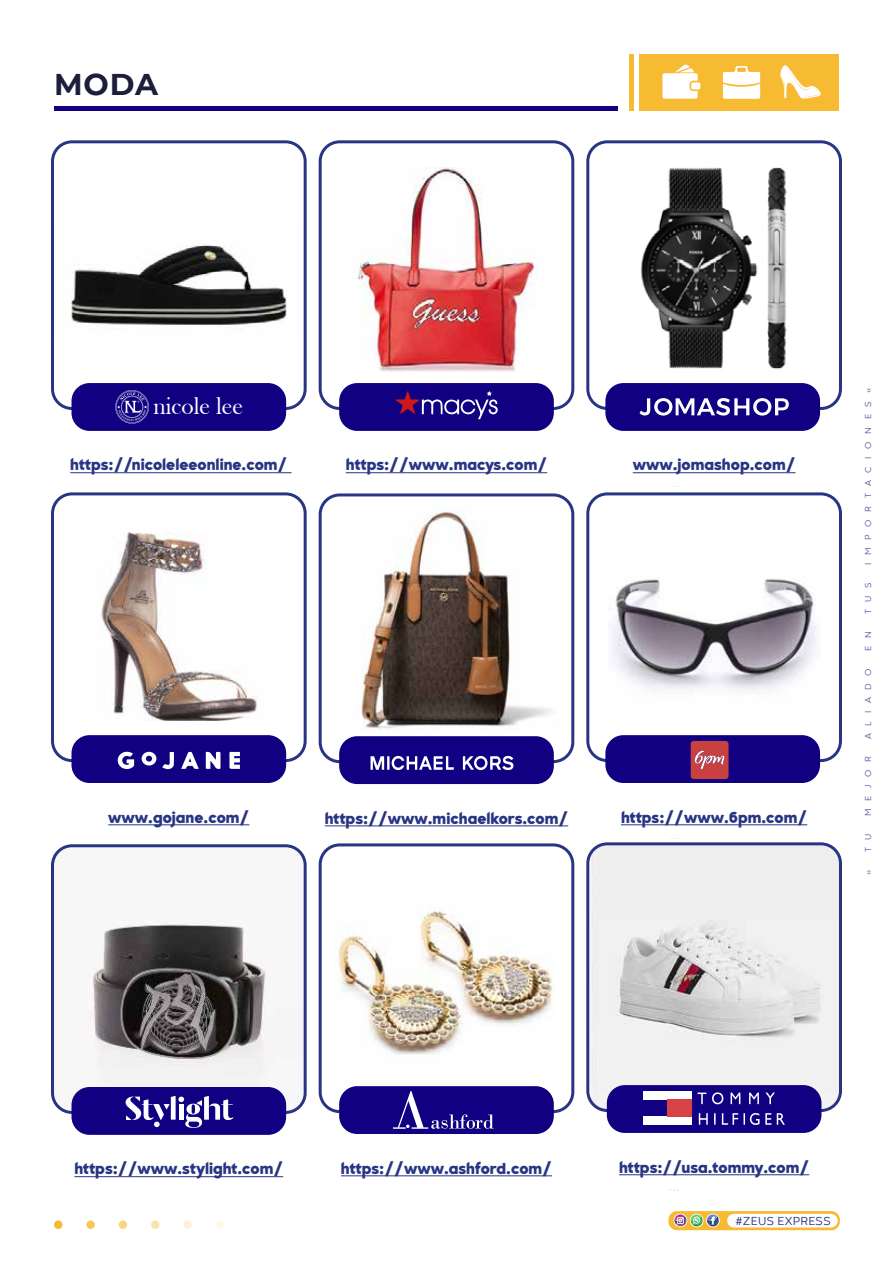
<style>
.page{position:relative;width:893px;height:1263px;background:#fff}
.page>*{position:absolute;margin:0;border:0;box-sizing:border-box;transform-origin:0 0}
.t1{font:700 30px "Montserrat";color:#1d1d3c}
.t2{font:24.6px "Bask Old Face";color:#fff;scale:.96 1}
.t3{font:900 18px "Slenco";color:#283583}
.t4{font:12px "Codec Warm Trial News";letter-spacing:.03em;color:#283583}
.t5{font:9px "Codec Warm Trial News";letter-spacing:.85em;color:#5b5b9e}
</style>
<div class="page">
<div style="left:54px;top:1220px;width:9px;height:9px;background:#f7ba33;border-radius:50%"></div>
<div style="left:151px;top:1220px;width:8px;height:9px;background:#fbe3ae;border-radius:50%"></div>
<svg style="left:86px;top:1220px;width:9px;height:9px"></svg>
<svg style="left:183px;top:1220px;width:9px;height:9px"></svg>
<div style="left:119px;top:1220px;width:8px;height:9px;background:#fad584;border-radius:50%"></div>
<div style="left:216px;top:1220px;width:8px;height:9px;background:#fef8eb;border-radius:50%"></div>
<svg style="left:668px;top:1211px;width:172px;height:19px"></svg>
<div style="left:727px;top:1214px;width:111px;height:13px;background:#fff;border-radius:7px"></div>
<svg style="left:690px;top:1213px;width:14px;height:14px"></svg>
<svg style="left:706px;top:1213px;width:14px;height:14px"></svg>
<svg style="left:674px;top:1214px;width:45px;height:12px"></svg>
<div style="left:640px;top:54px;width:199px;height:57px;background:#f7ba33"></div>
<div style="left:629px;top:54px;width:5px;height:57px;background:#f7ba33"></div>
<div style="left:54px;top:106px;width:563px;height:5px;background:#110081"></div>
<img style="left:611px;top:578px;width:205px;height:112px">
<div style="left:586px;top:492px;width:256px;height:270px;border:3px solid #283583;border-radius:20px"></div>
<hr style="left:621px;top:824px;width:186px;height:1px;background:#283583">
<div style="left:605px;top:735px;width:215px;height:48px;background:#110081;border-radius:18px"></div>
<svg style="left:691px;top:741px;width:38px;height:38px"></svg>
<img style="left:338px;top:906px;width:215px;height:183px">
<div style="left:319px;top:843px;width:255px;height:270px;border:3px solid #283583;border-radius:20px"></div>
<hr style="left:341px;top:1175px;width:211px;height:1px;background:#283583">
<div style="left:339px;top:1086px;width:215px;height:48px;background:#110081;border-radius:18px"></div>
<svg style="left:393px;top:1091px;width:101px;height:38px"></svg>
<img style="left:358px;top:167px;width:177px;height:205px">
<div style="left:319px;top:140px;width:255px;height:270px;border:3px solid #283583;border-radius:20px"></div>
<hr style="left:346px;top:472px;width:201px;height:1px;background:#283583">
<div style="left:339px;top:383px;width:215px;height:48px;background:#110081;border-radius:18px"></div>
<img style="left:101px;top:532px;width:156px;height:188px">
<div style="left:51px;top:492px;width:256px;height:270px;border:3px solid #283583;border-radius:20px"></div>
<hr style="left:108px;top:824px;width:141px;height:1px;background:#283583">
<div style="left:71px;top:735px;width:215px;height:48px;background:#110081;border-radius:18px"></div>
<svg style="left:206px;top:751px;width:14px;height:18px"></svg>
<svg style="left:117px;top:751px;width:17px;height:18px"></svg>
<svg style="left:229px;top:752px;width:11px;height:17px"></svg>
<svg style="left:181px;top:752px;width:18px;height:17px"></svg>
<svg style="left:142px;top:752px;width:14px;height:13px"></svg>
<svg style="left:162px;top:752px;width:12px;height:17px"></svg>
<img style="left:597px;top:144px;width:234px;height:262px">
<div style="left:586px;top:140px;width:256px;height:270px;border:3px solid #283583;border-radius:20px"></div>
<hr style="left:633px;top:472px;width:162px;height:1px;background:#283583">
<div style="left:605px;top:383px;width:215px;height:48px;background:#110081;border-radius:18px"></div>
<svg style="left:639px;top:398px;width:150px;height:18px"></svg>
<img style="left:71px;top:245px;width:216px;height:80px">
<div style="left:51px;top:140px;width:256px;height:270px;border:3px solid #283583;border-radius:20px"></div>
<hr style="left:70px;top:472px;width:222px;height:1px;background:#283583">
<div style="left:71px;top:383px;width:215px;height:48px;background:#110081;border-radius:18px"></div>
<svg style="left:115px;top:390px;width:34px;height:34px"></svg>
<svg style="left:395px;top:391px;width:103px;height:28px"></svg>
<div style="left:691px;top:82px;width:9px;height:7px;background:#fff;border-radius:2px"></div>
<svg style="left:662px;top:64px;width:36px;height:35px"></svg>
<svg style="left:723px;top:66px;width:37px;height:33px"></svg>
<svg style="left:780px;top:65px;width:41px;height:34px"></svg>
<hr style="left:325px;top:825px;width:243px;height:1px;background:#283583">
<img style="left:361px;top:506px;width:209px;height:225px">
<div style="left:319px;top:493px;width:255px;height:270px;border:3px solid #283583;border-radius:20px"></div>
<div style="left:339px;top:736px;width:215px;height:48px;background:#110081;border-radius:18px"></div>
<svg style="left:463px;top:756px;width:51px;height:14px"></svg>
<svg style="left:371px;top:756px;width:83px;height:14px"></svg>
<img style="left:55px;top:848px;width:248px;height:262px">
<div style="left:51px;top:844px;width:256px;height:270px;border:3px solid #283583;border-radius:20px"></div>
<hr style="left:74px;top:1176px;width:209px;height:1px;background:#283583">
<div style="left:71px;top:1087px;width:215px;height:48px;background:#110081;border-radius:18px"></div>
<svg style="left:125px;top:1096px;width:108px;height:32px"></svg>
<img style="left:590px;top:846px;width:248px;height:262px">
<div style="left:586px;top:842px;width:256px;height:270px;border:3px solid #283583;border-radius:20px"></div>
<hr style="left:619px;top:1174px;width:190px;height:1px;background:#283583">
<div style="left:607px;top:1085px;width:214px;height:48px;background:#110081;border-radius:18px"></div>
<svg style="left:731px;top:1092px;width:9px;height:12px"></svg>
<svg style="left:749px;top:1092px;width:10px;height:12px"></svg>
<svg style="left:712px;top:1092px;width:11px;height:12px"></svg>
<svg style="left:699px;top:1113px;width:9px;height:12px"></svg>
<svg style="left:777px;top:1113px;width:8px;height:12px"></svg>
<svg style="left:765px;top:1113px;width:6px;height:12px"></svg>
<svg style="left:698px;top:1092px;width:8px;height:12px"></svg>
<svg style="left:765px;top:1092px;width:10px;height:12px"></svg>
<svg style="left:722px;top:1113px;width:37px;height:12px"></svg>
<svg style="left:714px;top:1113px;width:2px;height:12px"></svg>
<div style="left:643px;top:1091px;width:49px;height:8px;background:#fff"></div>
<div style="left:643px;top:1117px;width:49px;height:8px;background:#fff"></div>
<div style="left:667px;top:1099px;width:25px;height:18px;background:#d64245"></div>
<h1 class="t1" style="left:54px;top:62px;width:106px">MODA</h1>
<h2 class="t2" style="left:153px;top:393px;width:95px">nicole lee</h2>
<p class="t3" style="left:70px;top:455px;width:219px">https://nicoleleeonline.com/</p>
<p class="t3" style="left:633px;top:455px;width:164px">www.jomashop.com/</p>
<p class="t3" style="left:346px;top:455px;width:203px">https://www.macys.com/</p>
<p class="t3" style="left:108px;top:807px;width:143px">www.gojane.com/</p>
<p class="t3" style="left:325px;top:808px;width:245px">https://www.michaelkors.com/</p>
<p class="t3" style="left:621px;top:807px;width:188px">https://www.6pm.com/</p>
<p class="t5" style="left:863px;top:565px;width:178px;rotate:-90deg">IMPORTACIONES«</p>
<p class="t5" style="left:863px;top:614px;width:34px;rotate:-90deg">TUS</p>
<p class="t5" style="left:863px;top:651px;width:21px;rotate:-90deg">E N</p>
<p class="t5" style="left:863px;top:739px;width:72px;rotate:-90deg">ALIADO</p>
<p class="t5" style="left:863px;top:816px;width:61px;rotate:-90deg">MEJOR</p>
<p class="t5" style="left:863px;top:875px;width:43px;rotate:-90deg">» T U</p>
<p class="t3" style="left:74px;top:1159px;width:210px">https://www.stylight.com/</p>
<p class="t3" style="left:619px;top:1157px;width:192px">https://usa.tommy.com/</p>
<p class="t3" style="left:341px;top:1158px;width:213px">https://www.ashford.com/</p>
<p class="t4" style="left:735px;top:1213px;width:97px">#ZEUS EXPRESS</p>
</div>
